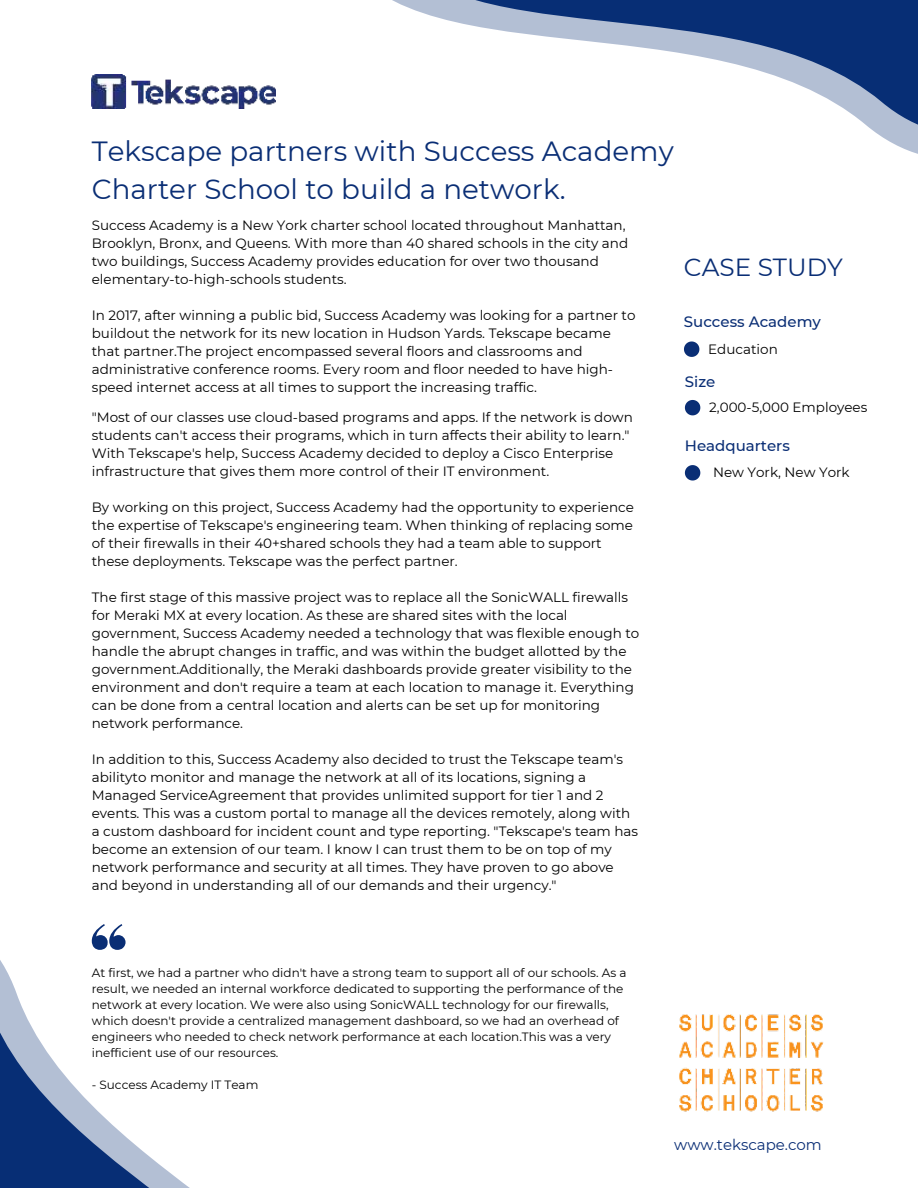
<style>
.page{position:relative;width:918px;height:1188px;background:#fff}
.page>*{position:absolute;margin:0;border:0;box-sizing:border-box;transform-origin:0 0}
.t1{font:27.75px/38.2px "Montserrat";color:#0a2e75}
.t2{font:24.75px "Montserrat";color:#0a2e75}
.t3{font:500 15px "Montserrat";color:#0a2e75}
.t4{font:15px "Montserrat";color:#0a2e75}
.t5{font:13.5px/18px "Montserrat";color:#000}
.t6{font:12px/16px "Montserrat";color:#000}
</style>
<div class="page">
<img style="left:92px;top:75px;width:178px;height:33px">
<svg style="left:392px;top:0;width:526px;height:154px"></svg>
<svg style="left:0;top:939px;width:190px;height:249px"></svg>
<svg style="left:684px;top:341px;width:15px;height:16px"></svg>
<svg style="left:685px;top:400px;width:15px;height:15px"></svg>
<svg style="left:685px;top:465px;width:15px;height:16px"></svg>
<svg style="left:92px;top:924px;width:34px;height:26px"></svg>
<img style="left:679px;top:1014px;width:145px;height:98px">
<h1 class="t1" style="left:92px;top:131px;width:583px">Tekscape partners with Success Academy<br>Charter School to build a network.</h1>
<p class="t5" style="left:92px;top:216px;width:538px">Success Academy is a New York charter school located throughout Manhattan, Brooklyn, Bronx, and Queens. With more than 40 shared schools in the city and two buildings, Success Academy provides education for over two thousand elementary-to-high-schools students.</p>
<p class="t5" style="left:92px;top:306px;width:545px">In 2017, after winning a public bid, Success Academy was looking for a partner to buildout the network for its new location in Hudson Yards. Tekscape became that partner.The project encompassed several floors and classrooms and administrative conference rooms. Every room and floor needed to have high&shy;speed internet access at all times to support the increasing traffic.</p>
<p class="t5" style="left:92px;top:408px;width:543px">"Most of our classes use cloud-based programs and apps. If the network is down students can't access their programs, which in turn affects their ability to learn." With Tekscape's help, Success Academy decided to deploy a Cisco Enterprise infrastructure that gives them more control of their IT environment.</p>
<p class="t5" style="left:92px;top:498px;width:544px">By working on this project, Success Academy had the opportunity to experience the expertise of Tekscape's engineering team. When thinking of replacing some of their firewalls in their 40+shared schools they had a team able to support these deployments. Tekscape was the perfect partner.</p>
<p class="t5" style="left:92px;top:588px;width:549px">The first stage of this massive project was to replace all the SonicWALL firewalls for Meraki MX at every location. As these are shared sites with the local government, Success Academy needed a technology that was flexible enough to handle the abrupt changes in traffic, and was within the budget allotted by the government.Additionally, the Meraki dashboards provide greater visibility to the environment and don't require a team at each location to manage it. Everything can be done from a central location and alerts can be set up for monitoring network performance.</p>
<p class="t5" style="left:92px;top:750px;width:548px">In addition to this, Success Academy also decided to trust the Tekscape team's abilityto monitor and manage the network at all of its locations, signing a Managed ServiceAgreement that provides unlimited support for tier 1 and 2 events. This was a custom portal to manage all the devices remotely, along with a custom dashboard for incident count and type reporting. "Tekscape's team has become an extension of our team. I know I can trust them to be on top of my network performance and security at all times. They have proven to go above and beyond in understanding all of our demands and their urgency."</p>
<h2 class="t2" style="left:684px;top:251px;width:160px">CASE STUDY</h2>
<p class="t3" style="left:684px;top:311px;width:138px">Success Academy</p>
<p class="t5" style="left:708px;top:339px;width:71px">Education</p>
<p class="t3" style="left:685px;top:371px;width:32px">Size</p>
<p class="t5" style="left:709px;top:398px;width:160px">2,000-5,000 Employees</p>
<p class="t3" style="left:685px;top:435px;width:107px">Headquarters</p>
<p class="t5" style="left:713px;top:463px;width:138px">New York, New York</p>
<p class="t6" style="left:92px;top:964px;width:536px">At first, we had a partner who didn't have a strong team to support all of our schools. As a result, we needed an internal workforce dedicated to supporting the performance of the network at every location. We were also using SonicWALL technology for our firewalls, which doesn't provide a centralized management dashboard, so we had an overhead of engineers who needed to check network performance at each location.This was a very inefficient use of our resources.</p>
<p class="t6" style="left:92px;top:1076px;width:168px">- Success Academy IT Team</p>
<p class="t4" style="left:674px;top:1134px;width:149px">www.tekscape.com</p>
</div>
